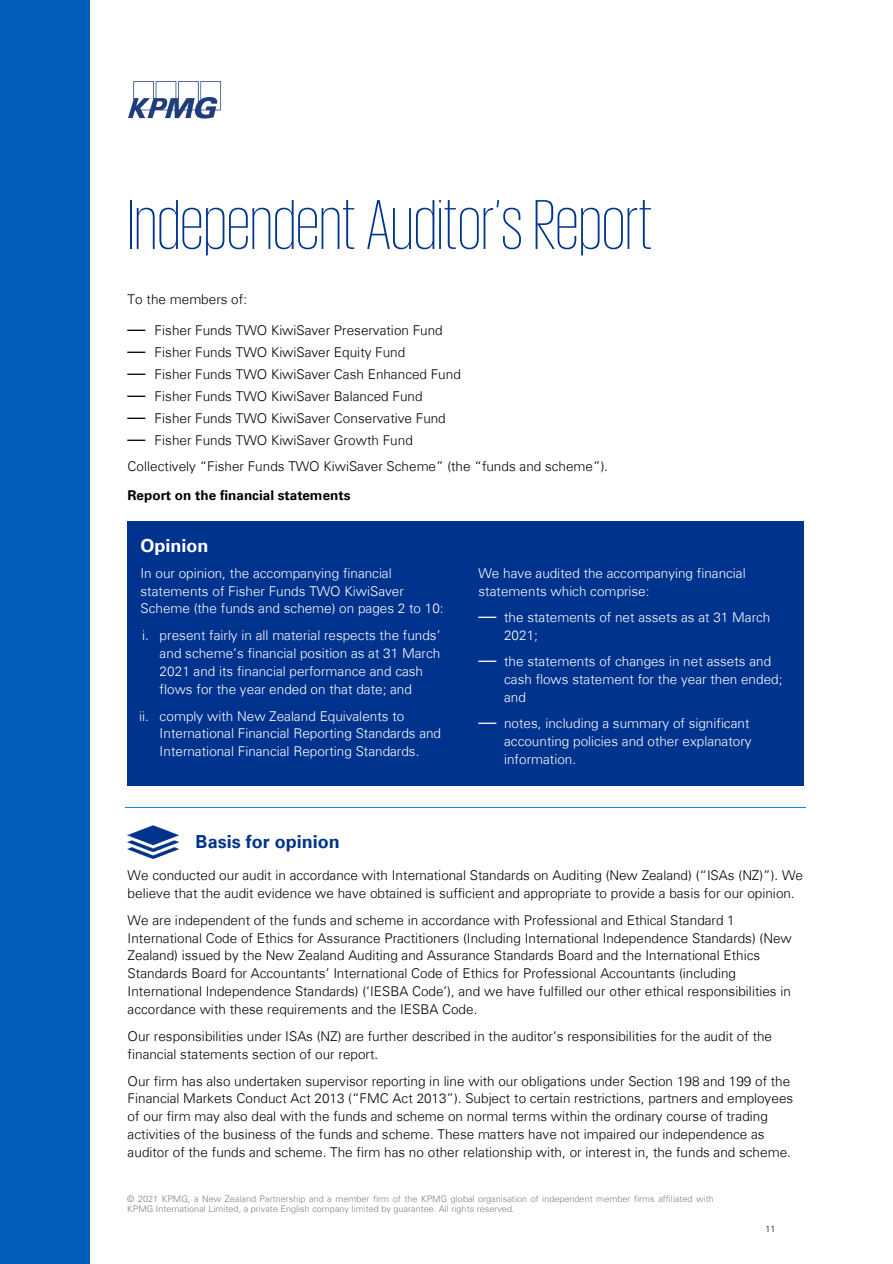
<style>
.page{position:relative;width:893px;height:1264px;background:#fff}
.page>*{position:absolute;margin:0;border:0;box-sizing:border-box;transform-origin:0 0}
.t1{font:200 72px "KPMG";letter-spacing:.005em;color:#00338d}
.t2{font:700 18px "Universfor KPMG";color:#00338d}
.t3{font:700 18px "Universfor KPMG";color:#fff}
.t4{font:300 13.5px/17.9px "Universfor KPMG";letter-spacing:.005em;color:#000}
.t5{font:300 13.5px/17.9px "Universfor KPMG";letter-spacing:.005em;color:#fff}
.t6{font:700 13.5px "Universfor KPMG";color:#000}
.t7{font:300 9px/9.8px "Universfor KPMG";letter-spacing:.005em;color:#7f7f7f}
.t8{font:300 9px "Universfor KPMG";color:#000}
.s1{font-family:"Arial";font-weight:400;font-size:18px}
</style>
<div class="page">
<svg style="left:128px;top:81px;width:93px;height:37px"></svg>
<div style="left:0;top:0;width:89px;height:1263px;background:#005eb8"></div>
<div style="left:128px;top:521px;width:676px;height:34px;background:#00338d"></div>
<div style="left:128px;top:555px;width:338px;height:231px;background:#00338d"></div>
<div style="left:466px;top:555px;width:338px;height:231px;background:#00338d"></div>
<hr style="left:125px;top:807px;width:681px;height:1px;background:#0091da">
<img style="left:128px;top:825px;width:50px;height:33px">
<p class="t1" style="left:128px;top:190px;width:526px">Independent Auditor’s Report</p>
<p class="t4" style="left:128px;top:290px;width:121px">To the members of:</p>
<p class="t4" style="left:128px;top:321px;width:317px"><span class="s1">—</span> Fisher Funds TWO KiwiSaver Preservation Fund</p>
<p class="t4" style="left:128px;top:343px;width:279px"><span class="s1">—</span> Fisher Funds TWO KiwiSaver Equity Fund</p>
<p class="t4" style="left:128px;top:365px;width:335px"><span class="s1">—</span> Fisher Funds TWO KiwiSaver Cash Enhanced Fund</p>
<p class="t4" style="left:128px;top:387px;width:296px"><span class="s1">—</span> Fisher Funds TWO KiwiSaver Balanced Fund</p>
<p class="t4" style="left:128px;top:409px;width:320px"><span class="s1">—</span> Fisher Funds TWO KiwiSaver Conservative Fund</p>
<p class="t4" style="left:128px;top:431px;width:287px"><span class="s1">—</span> Fisher Funds TWO KiwiSaver Growth Fund</p>
<p class="t4" style="left:128px;top:457px;width:482px">Collectively “Fisher Funds TWO KiwiSaver Scheme” (the “funds and scheme”).</p>
<p class="t6" style="left:128px;top:487px;width:224px">Report on the financial statements</p>
<p class="t3" style="left:140px;top:534px;width:70px">Opinion</p>
<p class="t5" style="left:140px;top:564px;width:305px">In our opinion, the accompanying financial statements of Fisher Funds TWO KiwiSaver<br>Scheme (the funds and scheme) on pages 2 to 10:</p>
<p class="t5" style="left:160px;top:626px;width:282px;text-indent:-17px">i. present fairly in all material respects the funds’ and scheme’s financial position as at 31 March 2021 and its financial performance and cash flows for the year ended on that date; and</p>
<p class="t5" style="left:160px;top:706px;width:283px;text-indent:-21px">ii. comply with New Zealand Equivalents to<br>International Financial Reporting Standards and<br>International Financial Reporting Standards.</p>
<p class="t5" style="left:478px;top:564px;width:269px">We have audited the accompanying financial statements which comprise:</p>
<p class="t5" style="left:504px;top:608px;width:268px;text-indent:-26px"><span class="s1">—</span> the statements of net assets as at 31 March<br>2021;</p>
<p class="t5" style="left:504px;top:652px;width:280px;text-indent:-26px"><span class="s1">—</span> the statements of changes in net assets and cash flows statement for the year then ended; and</p>
<p class="t5" style="left:504px;top:714px;width:249px;text-indent:-26px"><span class="s1">—</span> notes, including a summary of significant accounting policies and other explanatory information.</p>
<p class="t2" style="left:196px;top:831px;width:146px">Basis for opinion</p>
<p class="t4" style="left:128px;top:866px;width:677px">We conducted our audit in accordance with International Standards on Auditing (New Zealand) (“ISAs (NZ)”). We believe that the audit evidence we have obtained is sufficient and appropriate to provide a basis for our opinion.</p>
<p class="t4" style="left:128px;top:910px;width:666px">We are independent of the funds and scheme in accordance with Professional and Ethical Standard 1<br>International Code of Ethics for Assurance Practitioners (Including International Independence Standards) (New Zealand) issued by the New Zealand Auditing and Assurance Standards Board and the International Ethics Standards Board for Accountants’ International Code of Ethics for Professional Accountants (including International Independence Standards) (‘IESBA Code’), and we have fulfilled our other ethical responsibilities in accordance with these requirements and the IESBA Code.</p>
<p class="t4" style="left:128px;top:1026px;width:646px">Our responsibilities under ISAs (NZ) are further described in the auditor’s responsibilities for the audit of the financial statements section of our report.</p>
<p class="t4" style="left:128px;top:1071px;width:667px">Our firm has also undertaken supervisor reporting in line with our obligations under Section 198 and 199 of the Financial Markets Conduct Act 2013 (“FMC Act 2013”). Subject to certain restrictions, partners and employees of our firm may also deal with the funds and scheme on normal terms within the ordinary course of trading activities of the business of the funds and scheme. These matters have not impaired our independence as auditor of the funds and scheme. The firm has no other relationship with, or interest in, the funds and scheme.</p>
<p class="t7" style="left:127px;top:1193px;width:588px">© 2021 KPMG, a New Zealand Partnership and a member firm of the KPMG global organisation of independent member firms affiliated with<br>KPMG International Limited, a private English company limited by guarantee. All rights reserved.</p>
<p class="t8" style="left:766px;top:1223px;width:12px">11</p>
</div>
